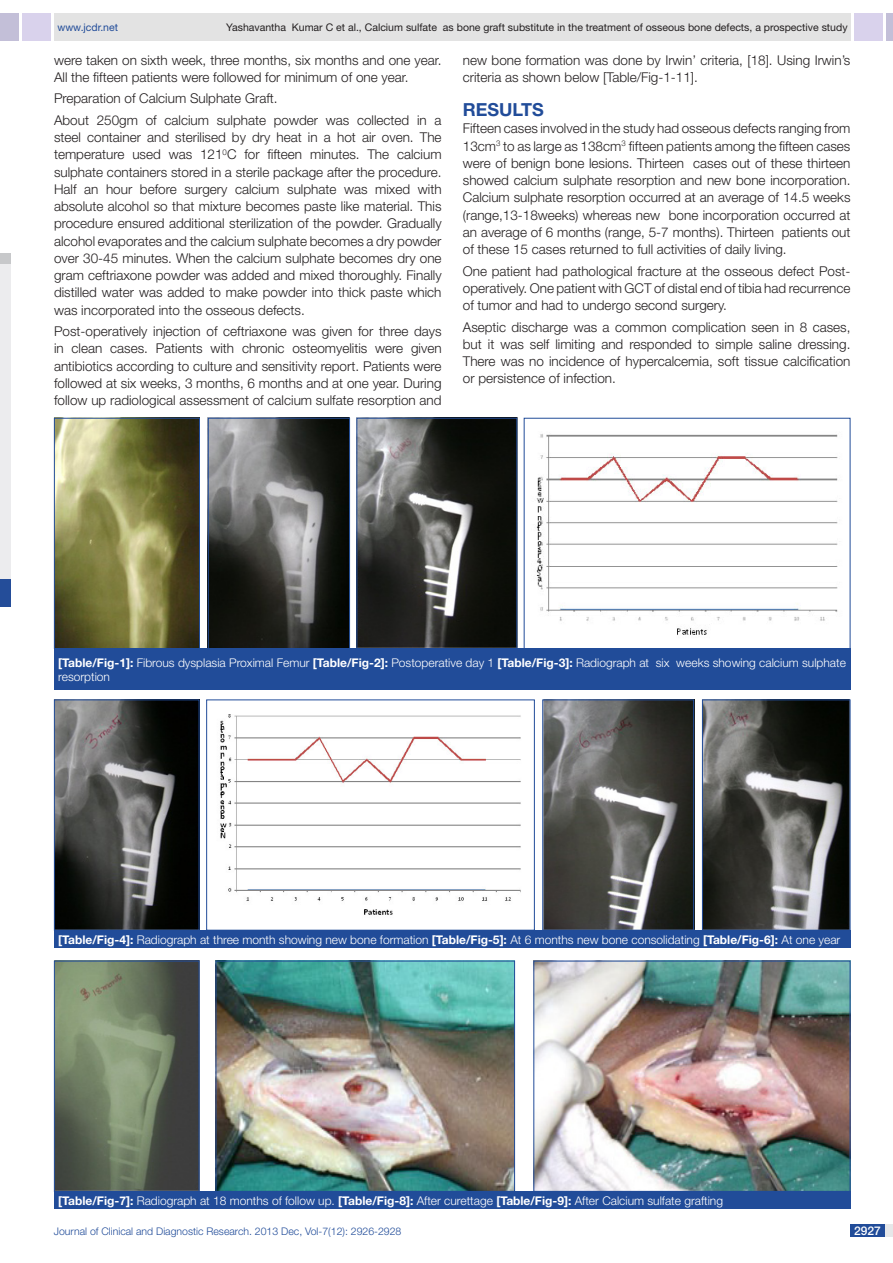
<style>
.page{position:relative;width:893px;height:1263px;background:#fff}
.page>*{position:absolute;margin:0;border:0;box-sizing:border-box;transform-origin:0 0}
.Level_1{font:700 18px "Helvetica Neue";color:#214c99}
.Body_text{font:300 13.5px/17.2px "Helvetica Neue";color:#231f20;text-align:justify}
.Table_text{font:300 12px/14.4px "Helvetica Neue";color:#fff}
.t1{font:500 12px "Helvetica Neue";color:#fff}
.t2{font:10.5px "Helvetica Neue";color:#231f20}
.t3{font:300 10.5px "Helvetica Neue";color:#214c99}
.t4{font:10.5px "Helvetica Neue";color:#214c99}
.s1{font-weight:700}
</style>
<div class="page">
<div style="left:54px;top:13px;width:796px;height:28px;background:#e3e3e3"></div>
<div style="left:0;top:13px;width:19px;height:28px;background:#c3bfd8"></div>
<div style="left:22px;top:13px;width:29px;height:28px;background:#d9d2ec"></div>
<div style="left:886px;top:13px;width:7px;height:28px;background:#c3bfd8"></div>
<div style="left:854px;top:13px;width:29px;height:28px;background:#d9d2ec"></div>
<div style="left:850px;top:1224px;width:43px;height:13px;background:#e6e7e9"></div>
<div style="left:850px;top:1224px;width:35px;height:13px;background:#214c99"></div>
<div style="left:0;top:253px;width:11px;height:12px;background:#c7c8ca"></div>
<div style="left:0;top:264px;width:11px;height:316px;background:#ececee"></div>
<div style="left:0;top:579px;width:11px;height:28px;background:#244d99"></div>
<img style="left:220px;top:714px;width:301px;height:201px">
<div style="left:206px;top:699px;width:329px;height:231px;border:1px solid #214c99"></div>
<img style="left:56px;top:701px;width:141px;height:227px">
<div style="left:54px;top:699px;width:145px;height:231px;border:1px solid #214c99"></div>
<img style="left:544px;top:701px;width:148px;height:227px">
<div style="left:542px;top:699px;width:152px;height:231px;border:1px solid #214c99"></div>
<img style="left:704px;top:701px;width:144px;height:227px">
<div style="left:702px;top:699px;width:148px;height:231px;border:1px solid #214c99"></div>
<div style="left:54px;top:930px;width:796px;height:18px;background:#214c99"></div>
<img style="left:56px;top:963px;width:141px;height:227px">
<div style="left:54px;top:961px;width:145px;height:231px;border:1px solid #214c99"></div>
<img style="left:218px;top:963px;width:295px;height:227px">
<div style="left:216px;top:961px;width:299px;height:231px;border:1px solid #214c99"></div>
<img style="left:535px;top:963px;width:313px;height:227px">
<div style="left:533px;top:961px;width:317px;height:231px;border:1px solid #214c99"></div>
<div style="left:54px;top:1191px;width:796px;height:18px;background:#214c99"></div>
<img style="left:536px;top:434px;width:302px;height:201px">
<div style="left:524px;top:418px;width:326px;height:231px;border:1px solid #214c99"></div>
<img style="left:56px;top:420px;width:142px;height:227px">
<div style="left:54px;top:418px;width:146px;height:231px;border:1px solid #214c99"></div>
<img style="left:210px;top:420px;width:138px;height:227px">
<div style="left:208px;top:418px;width:142px;height:231px;border:1px solid #214c99"></div>
<img style="left:358px;top:420px;width:157px;height:227px">
<div style="left:356px;top:418px;width:161px;height:231px;border:1px solid #214c99"></div>
<div style="left:54px;top:648px;width:796px;height:42px;background:#214c99"></div>
<p class="t4" style="left:57px;top:21px;width:62px">www.jcdr.net</p>
<p class="t2" style="left:226px;top:21px;width:623px">Yashavantha Kumar C et al., Calcium sulfate as bone graft substitute in the treatment of osseous bone defects, a prospective study</p>
<p class="Body_text" style="left:54px;top:51px;width:389px">were taken on sixth week, three months, six months and one year.<br>All the fifteen patients were followed for minimum of one year.</p>
<p class="Body_text" style="left:54px;top:90px;width:225px">Preparation of Calcium Sulphate Graft.</p>
<p class="Body_text" style="left:54px;top:111px;width:389px">About 250gm of calcium sulphate powder was collected in a steel container and sterilised by dry heat in a hot air oven. The temperature used was 121<sup>0</sup>C for fifteen minutes. The calcium sulphate containers stored in a sterile package after the procedure.<br>Half an hour before surgery calcium sulphate was mixed with absolute alcohol so that mixture becomes paste like material. This procedure ensured additional sterilization of the powder. Gradually alcohol evaporates and the calcium sulphate becomes a dry powder over 30-45 minutes. When the calcium sulphate becomes dry one gram ceftriaxone powder was added and mixed thoroughly. Finally distilled water was added to make powder into thick paste which was incorporated into the osseous defects.</p>
<p class="Body_text" style="left:54px;top:322px;width:389px">Post-operatively injection of ceftriaxone was given for three days in clean cases. Patients with chronic osteomyelitis were given antibiotics according to culture and sensitivity report. Patients were followed at six weeks, 3 months, 6 months and at one year. During follow up radiological assessment of calcium sulfate resorption and</p>
<p class="Body_text" style="left:463px;top:51px;width:389px">new bone formation was done by Irwin’ criteria, [18]. Using Irwin’s criteria as shown below [Table/Fig-1-11].</p>
<p class="Level_1" style="left:463px;top:99px;width:13px">RESULTS</p>
<p class="Body_text" style="left:463px;top:120px;width:389px">Fifteen cases involved in the study had osseous defects ranging from 13cm<sup>3</sup> to as large as 138cm<sup>3</sup> fifteen patients among the fifteen cases were of benign bone lesions. Thirteen cases out of these thirteen showed calcium sulphate resorption and new bone incorporation.<br>Calcium sulphate resorption occurred at an average of 14.5 weeks (range,13-18weeks) whereas new bone incorporation occurred at an average of 6 months (range, 5-7 months). Thirteen patients out of these 15 cases returned to full activities of daily living.</p>
<p class="Body_text" style="left:463px;top:262px;width:389px">One patient had pathological fracture at the osseous defect Post&shy;operatively. One patient with GCT of distal end of tibia had recurrence of tumor and had to undergo second surgery.</p>
<p class="Body_text" style="left:463px;top:318px;width:389px">Aseptic discharge was a common complication seen in 8 cases, but it was self limiting and responded to simple saline dressing.<br>There was no incidence of hypercalcemia, soft tissue calcification or persistence of infection.</p>
<p class="Table_text" style="left:58px;top:655px;width:789px"><span class="s1">[Table/Fig-1]:</span> Fibrous dysplasia Proximal Femur <span class="s1">[Table/Fig-2]:</span> Postoperative day 1 <span class="s1">[Table/Fig-3]:</span> Radiograph at six weeks showing calcium sulphate resorption</p>
<p class="Table_text" style="left:58px;top:932px;width:784px"><span class="s1">[Table/Fig-4]:</span> Radiograph at three month showing new bone formation <span class="s1">[Table/Fig-5]:</span> At 6 months new bone consolidating <span class="s1">[Table/Fig-6]:</span> At one year</p>
<p class="Table_text" style="left:58px;top:1193px;width:666px"><span class="s1">[Table/Fig-7]:</span> Radiograph at 18 months of follow up. <span class="s1">[Table/Fig-8]:</span> After curettage <span class="s1">[Table/Fig-9]:</span> After Calcium sulfate grafting</p>
<p class="t3" style="left:54px;top:1225px;width:349px">Journal of Clinical and Diagnostic Research. 2013 Dec, Vol-7(12): 2926-2928</p>
<p class="t1" style="left:854px;top:1223px;width:28px">2927</p>
</div>
